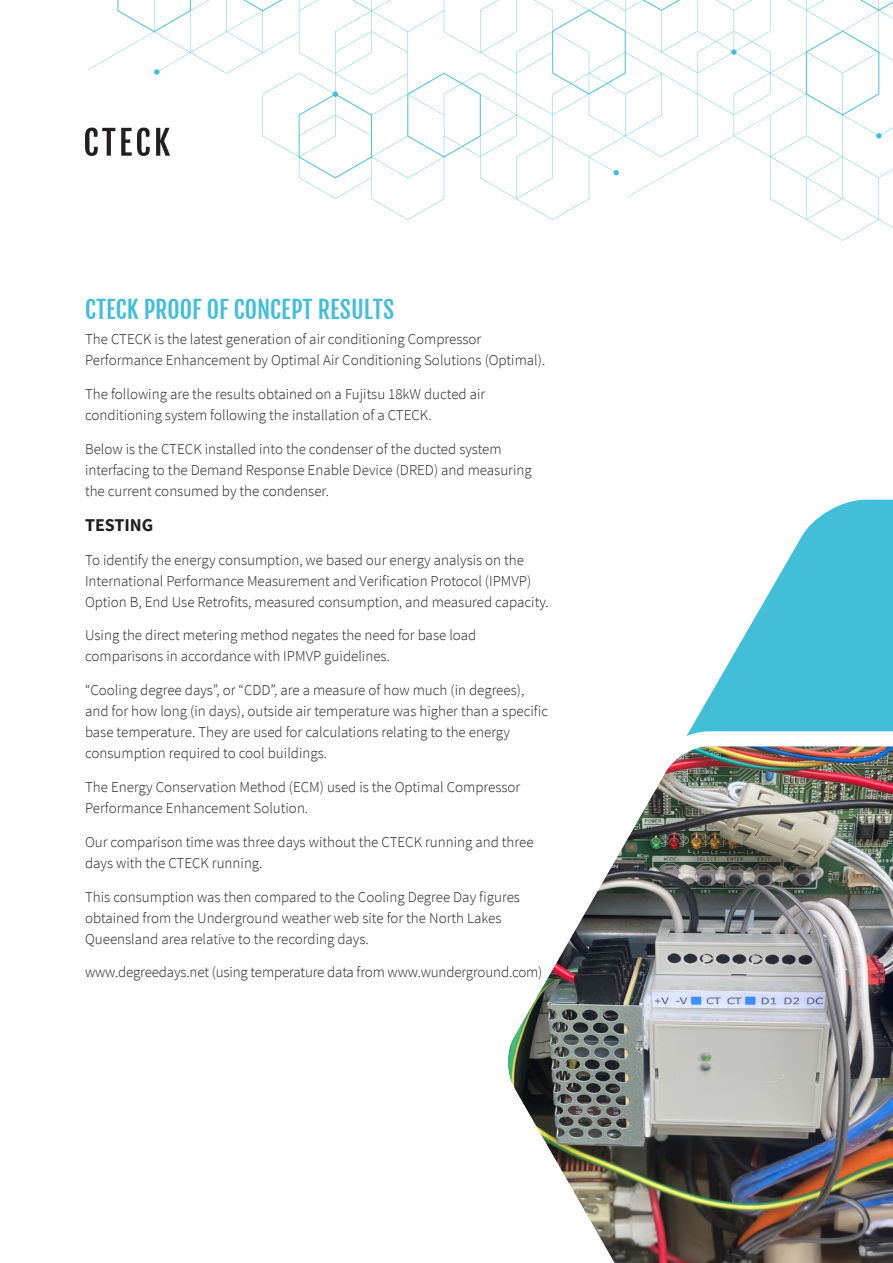
<style>
.page{position:relative;width:893px;height:1263px;background:#fff}
.page>*{position:absolute;margin:0;border:0;box-sizing:border-box;transform-origin:0 0}
.Small_Heading{font:24px "Fjalla One";color:#42bed9}
.Subhead{font:700 18px "Source Sans Pro";color:#231f20}
.Body{font:300 15px/21px "Source Sans Pro";color:#231f20}
</style>
<div class="page">
<svg style="left:88px;top:0;width:805px;height:241px"></svg>
<svg style="left:85px;top:128px;width:85px;height:28px"></svg>
<svg style="left:693px;top:500px;width:200px;height:224px;fill:#42bed9"></svg>
<img style="left:508px;top:724px;width:385px;height:539px">
<p class="Small_Heading" style="left:85px;top:295px;width:311px">CTECK PROOF OF CONCEPT RESULTS</p>
<p class="Body" style="left:85px;top:329px;width:462px">The CTECK is the latest generation of air conditioning Compressor<br>Performance Enhancement by Optimal Air Conditioning Solutions (Optimal).</p>
<p class="Body" style="left:85px;top:383px;width:402px">The following are the results obtained on a Fujitsu 18kW ducted air conditioning system following the installation of a CTECK.</p>
<p class="Body" style="left:85px;top:438px;width:448px">Below is the CTECK installed into the condenser of the ducted system interfacing to the Demand Response Enable Device (DRED) and measuring the current consumed by the condenser.</p>
<p class="Subhead" style="left:85px;top:513px;width:70px">TESTING</p>
<p class="Body" style="left:85px;top:549px;width:465px">To identify the energy consumption, we based our energy analysis on the<br>International Performance Measurement and Verification Protocol (IPMVP)<br>Option B, End Use Retrofits, measured consumption, and measured capacity.</p>
<p class="Body" style="left:85px;top:625px;width:393px">Using the direct metering method negates the need for base load comparisons in accordance with IPMVP guidelines.</p>
<p class="Body" style="left:85px;top:680px;width:465px">“Cooling degree days”, or “CDD”, are a measure of how much (in degrees), and for how long (in days), outside air temperature was higher than a specific base temperature. They are used for calculations relating to the energy consumption required to cool buildings.</p>
<p class="Body" style="left:85px;top:776px;width:437px">The Energy Conservation Method (ECM) used is the Optimal Compressor<br>Performance Enhancement Solution.</p>
<p class="Body" style="left:85px;top:831px;width:450px">Our comparison time was three days without the CTECK running and three days with the CTECK running.</p>
<p class="Body" style="left:85px;top:886px;width:436px">This consumption was then compared to the Cooling Degree Day figures obtained from the Underground weather web site for the North Lakes<br>Queensland area relative to the recording days.</p>
<p class="Body" style="left:85px;top:962px;width:459px">www.degreedays.net (using temperature data from www.wunderground.com)</p>
</div>
